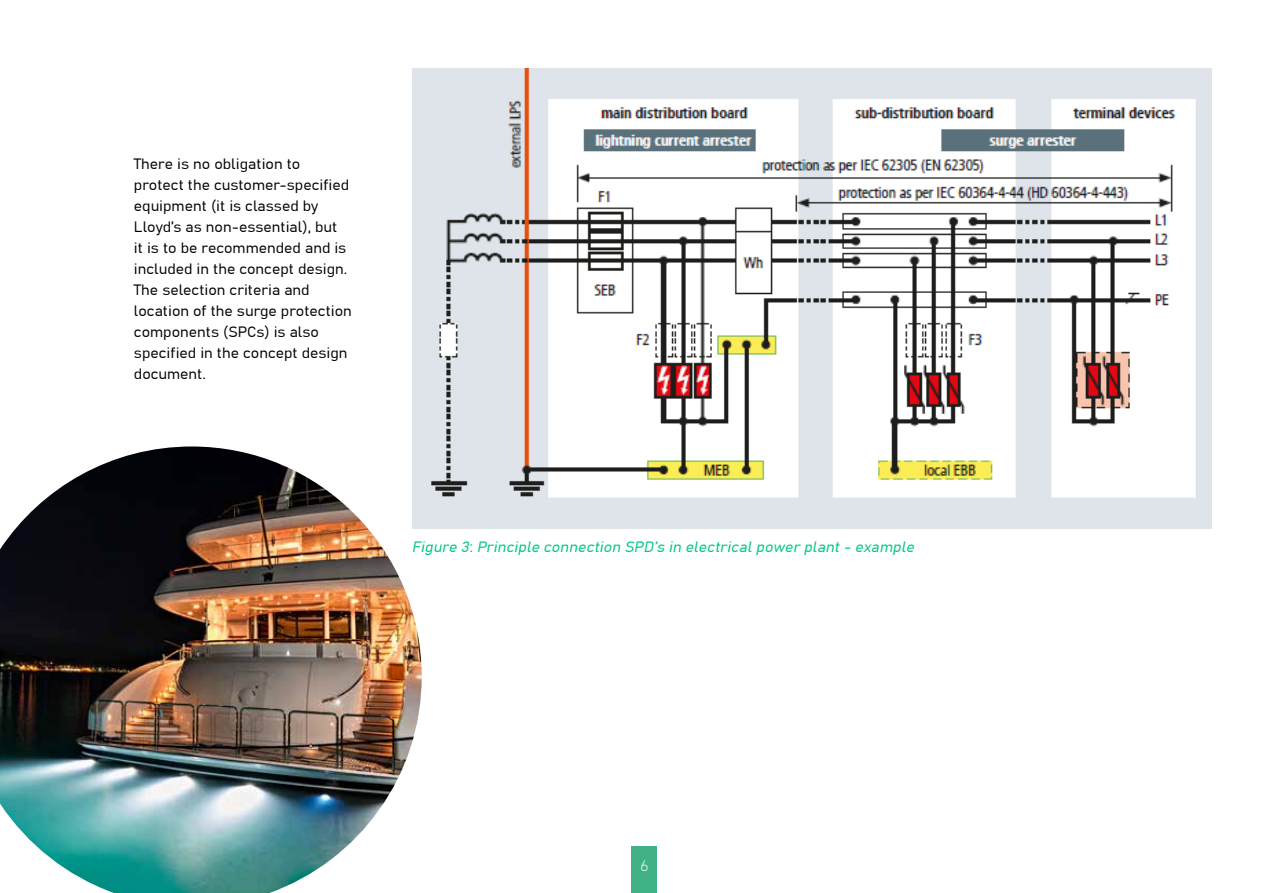
<style>
.page{position:relative;width:1263px;height:893px;background:#fff}
.page>*{position:absolute;margin:0;border:0;box-sizing:border-box;transform-origin:0 0}
.t1{font:15px/21px "Grandview";color:#000}
.t2{font:italic 15px "Grandview";letter-spacing:.01em;color:#00c68a}
.t3{font:300 15px "Grandview";color:#fff}
</style>
<div class="page">
<img style="left:412px;top:68px;width:800px;height:461px">
<img style="left:0;top:446px;width:422px;height:447px">
<div style="left:631px;top:846px;width:26px;height:47px;background:#41b285"></div>
<p class="t1" style="left:134px;top:153px;width:219px">There is no obligation to protect the customer-specified equipment (it is classed by<br>Lloyd’s as non-essential), but<br>it is to be recommended and is included in the concept design.<br>The selection criteria and location of the surge protection components (SPCs) is also specified in the concept design document.</p>
<p class="t2" style="left:412px;top:537px;width:504px">Figure 3: Principle connection SPD’s in electrical power plant - example</p>
<p class="t3" style="left:640px;top:856px;width:9px">6</p>
</div>
